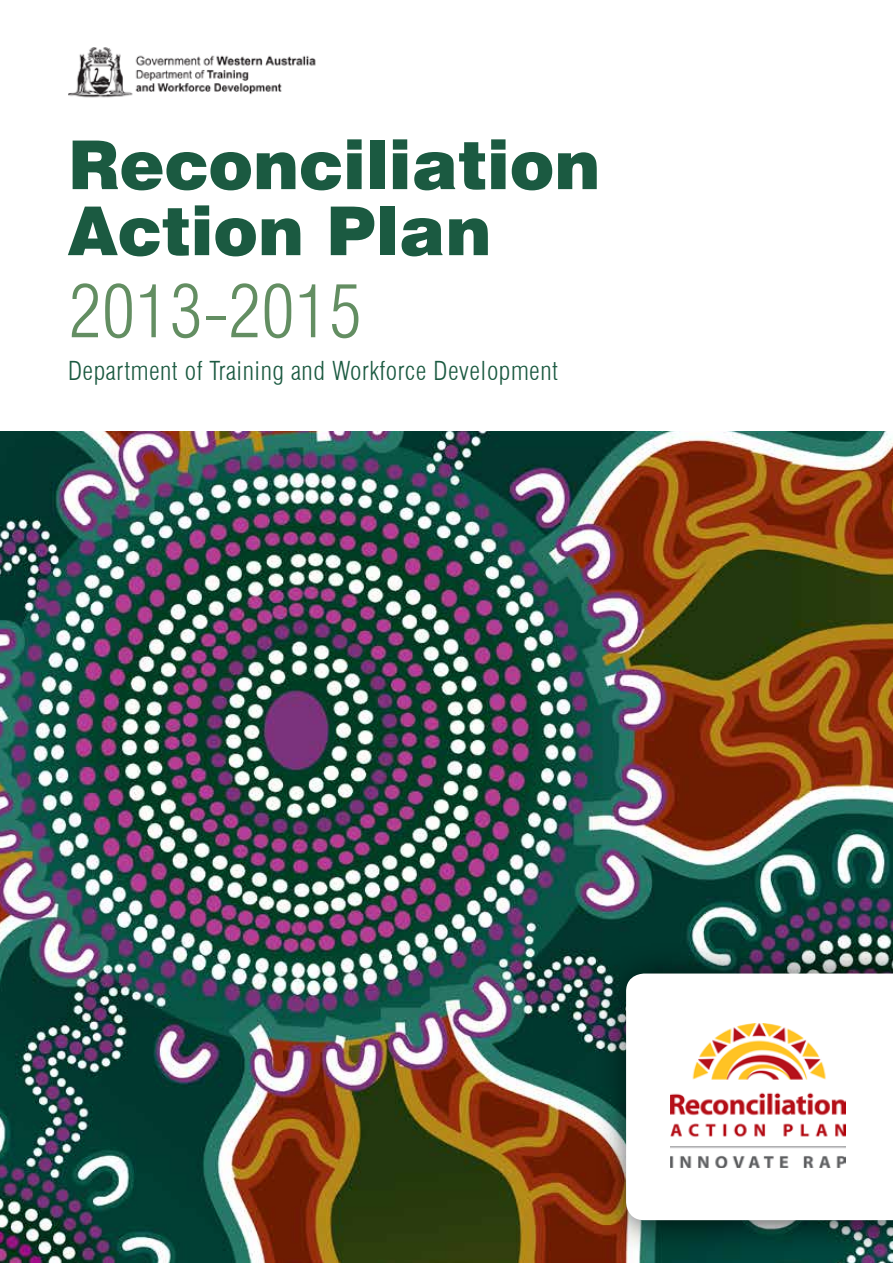
<style>
.page{position:relative;width:893px;height:1263px;background:#fff}
.page>*{position:absolute;margin:0;border:0;box-sizing:border-box;transform-origin:0 0}
.t1{font:300 condensed 72px "Swiss 721 BT";color:#638e62}
.t2{font:900 67.5px/66px "Swiss 721 BT";color:#1b5a41}
.t3{font:300 condensed 25.5px "Swiss 721 BT";letter-spacing:.02em;color:#1b5a41}
</style>
<div class="page">
<img style="left:0;top:431px;width:893px;height:832px">
<img style="left:68px;top:48px;width:248px;height:50px">
<div style="left:595px;top:943px;width:298px;height:314px;background:#000;opacity:.75"></div>
<svg style="left:626px;top:973px;width:267px;height:247px"></svg>
<img style="left:670px;top:1024px;width:175px;height:143px">
<h2 class="t2" style="left:68px;top:132px;width:534px">Reconciliation<br>Action Plan</h2>
<h1 class="t1" style="left:68px;top:268px;width:295px">2013-2015</h1>
<p class="t3" style="left:68px;top:355px;width:492px">Department of Training and Workforce Development</p>
</div>
